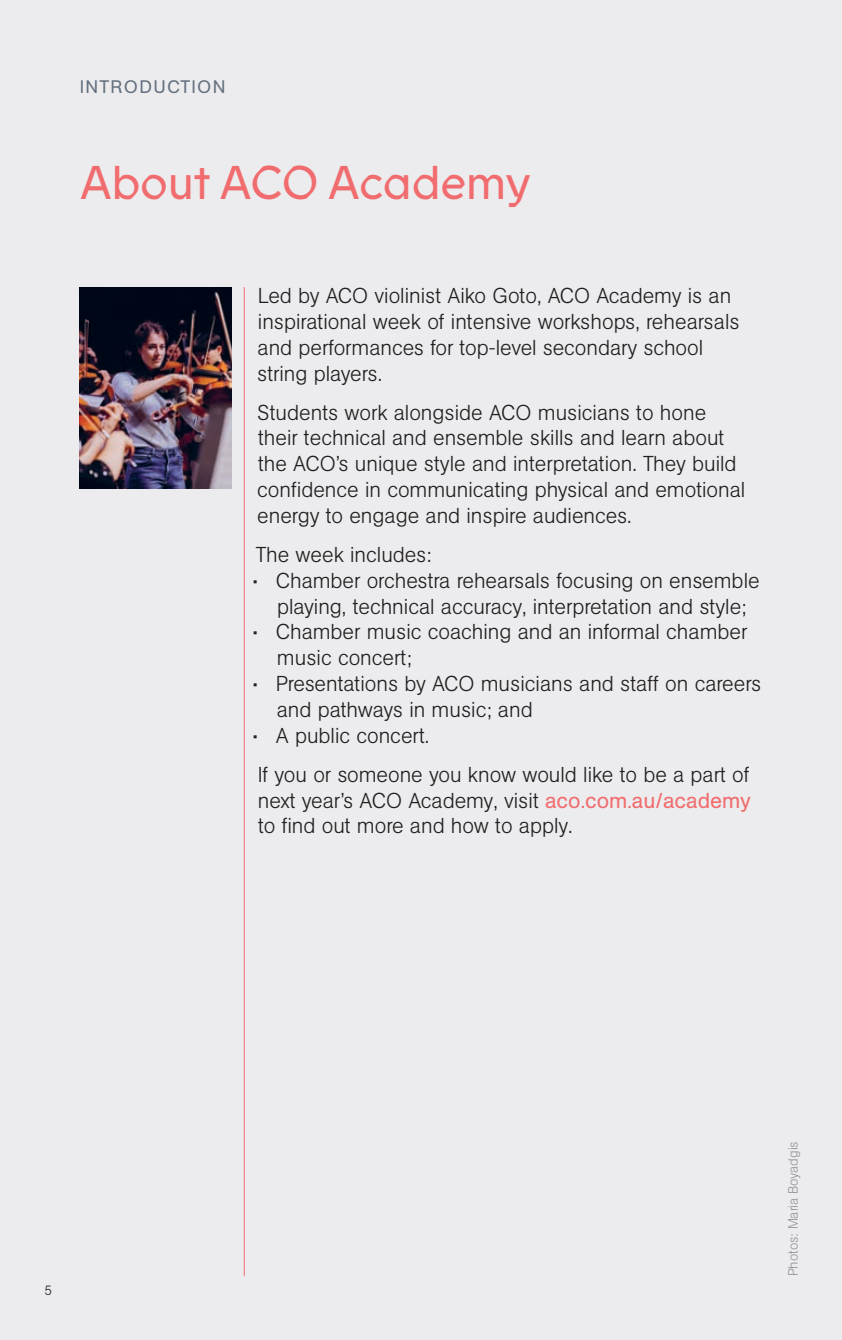
<style>
.page{position:relative;width:842px;height:1340px;background:#fff}
.page>*{position:absolute;margin:0;border:0;box-sizing:border-box;transform-origin:0 0}
.t1{font:47.25px "Prophet";letter-spacing:-.02em;color:#f16c6e}
.t2{font:300 21.38px/25.9px "AG Book Std";color:#231f20}
.t3{font:18px "AG Book Std";letter-spacing:.07em;color:#65717f}
.t4{font:300 13.5px "AG Book Std";color:#939598}
.t5{font:300 13.5px "AG Book Std";color:#231f20}
.s1{font-weight:400;color:#f16c6e}
</style>
<div class="page">
<div style="left:0;top:0;width:842px;height:1339px;background:#ececee"></div>
<hr style="left:244px;top:287px;width:1px;height:989px;background:#f16c6e">
<img style="left:80px;top:287px;width:151px;height:202px">
<p class="t3" style="left:80px;top:77px;width:147px">INTRODUCTION</p>
<h1 class="t1" style="left:80px;top:151px;width:453px">About ACO Academy</h1>
<p class="t2" style="left:257px;top:283px;width:484px">Led by ACO violinist Aiko Goto, ACO Academy is an inspirational week of intensive workshops, rehearsals and performances for top-level secondary school string players.</p>
<p class="t2" style="left:257px;top:399px;width:490px">Students work alongside ACO musicians to hone their technical and ensemble skills and learn about the ACO’s unique style and interpretation. They build confidence in communicating physical and emotional energy to engage and inspire audiences.</p>
<p class="t2" style="left:256px;top:541px;width:177px">The week includes:</p>
<p class="t2" style="left:253px;top:567px;width:508px;text-align:center">• Chamber orchestra rehearsals focusing on ensemble playing, technical accuracy, interpretation and style;</p>
<p class="t2" style="left:277px;top:619px;width:472px;text-indent:-24px">• Chamber music coaching and an informal chamber music concert;</p>
<p class="t2" style="left:277px;top:671px;width:486px;text-indent:-24px">• Presentations by ACO musicians and staff on careers and pathways in music; and</p>
<p class="t2" style="left:253px;top:716px;width:498px;line-height:38.7px">• A public concert.<br>If you or someone you know would like to be a part of</p>
<p class="t2" style="left:258px;top:787px;width:494px">next year’s ACO Academy, visit <span class="s1">aco.com.au/academy </span>to find out more and how to apply.</p>
<p class="t5" style="left:45px;top:1282px;width:9px">5</p>
<p class="t4" style="left:785px;top:1276px;width:136px;rotate:-90deg">Photos: Maria Boyadgis</p>
</div>
